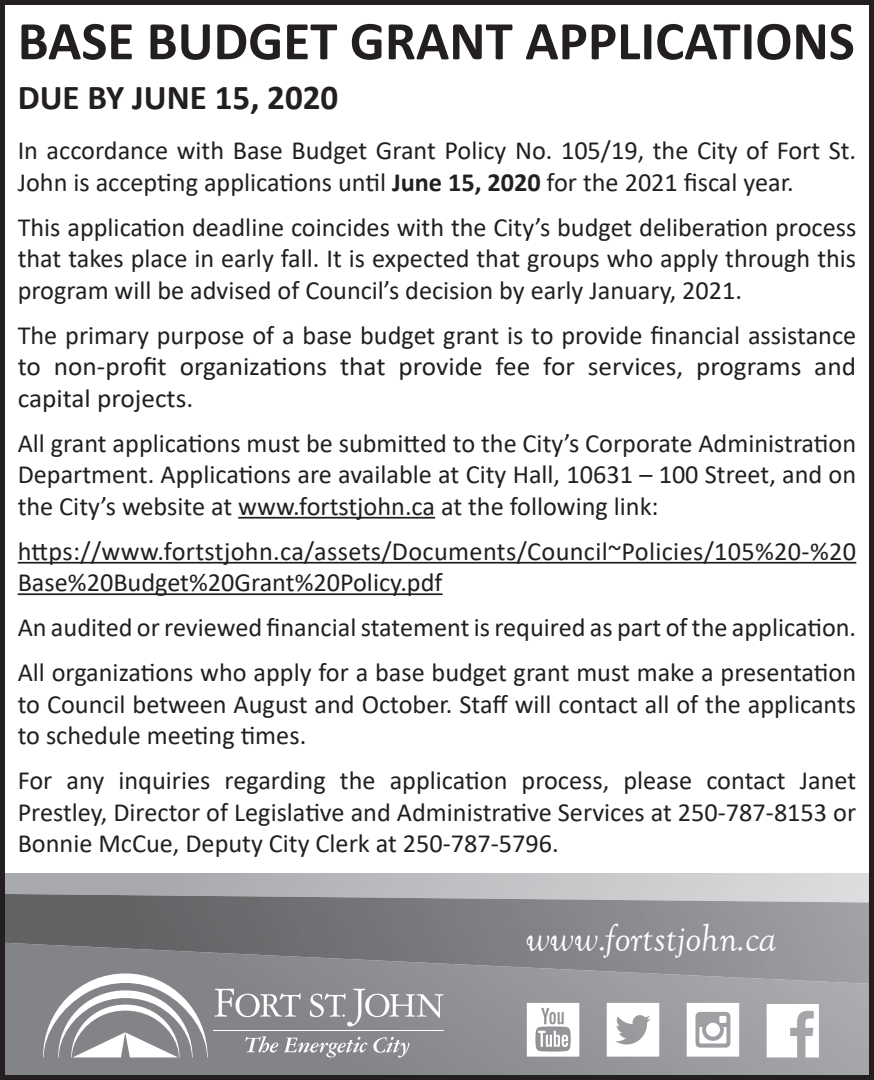
<style>
.page{position:relative;width:874px;height:1080px;background:#fff}
.page>*{position:absolute;margin:0;border:0;box-sizing:border-box;transform-origin:0 0}
.t1{font:700 55px "Calibri";color:#231f20}
.t2{font:italic 39.75px "Goudy Old Style T";color:#fff}
.t3{font:700 35px "Calibri";color:#231f20}
.t4{font:26.25px/31.5px "Calibri";color:#231f20;text-align:justify}
.s1{font-weight:700}
</style>
<div class="page">
<svg style="left:6px;top:984px;width:861px;height:90px;background:#919396"></svg>
<svg style="left:6px;top:873px;width:861px;height:21px;background:#bdbec1"></svg>
<img style="left:6px;top:894px;width:861px;height:90px">
<svg style="left:526px;top:1003px;width:53px;height:54px"></svg>
<svg style="left:686px;top:1003px;width:53px;height:54px"></svg>
<svg style="left:606px;top:1003px;width:53px;height:54px"></svg>
<svg style="left:766px;top:1004px;width:52px;height:53px"></svg>
<hr style="left:213px;top:1030px;width:230px;height:1px;background:#fff">
<svg style="left:245px;top:1036px;width:33px;height:17px"></svg>
<svg style="left:284px;top:1037px;width:83px;height:20px;background:#9ea0a2"></svg>
<svg style="left:373px;top:1037px;width:36px;height:20px"></svg>
<svg style="left:214px;top:989px;width:86px;height:28px"></svg>
<svg style="left:310px;top:989px;width:133px;height:38px;background:#9e9fa2"></svg>
<svg style="left:43px;top:973px;width:164px;height:84px"></svg>
<hr style="left:238px;top:517px;width:197px;height:2px;background:#231f20">
<hr style="left:18px;top:562px;width:837px;height:2px;background:#231f20">
<hr style="left:18px;top:593px;width:424px;height:2px;background:#231f20">
<div style="left:0;top:0;width:873px;height:1080px;border:5px solid #231f20"></div>
<p class="t1" style="left:18px;top:2px;width:838px">BASE BUDGET GRANT APPLICATIONS</p>
<p class="t3" style="left:18px;top:73px;width:322px">DUE BY JUNE 15, 2020</p>
<p class="t4" style="left:18px;top:134px;width:839px">In accordance with Base Budget Grant Policy No. 105/19, the City of Fort St.<br>John is accepting applications until <span class="s1">June 15, 2020</span> for the 2021 fiscal year.</p>
<p class="t4" style="left:18px;top:211px;width:839px">This application deadline coincides with the City’s budget deliberation process that takes place in early fall. It is expected that groups who apply through this program will be advised of Council’s decision by early January, 2021.</p>
<p class="t4" style="left:18px;top:319px;width:839px">The primary purpose of a base budget grant is to provide financial assistance to non-profit organizations that provide fee for services, programs and capital projects.</p>
<p class="t4" style="left:18px;top:427px;width:839px">All grant applications must be submitted to the City’s Corporate Administration Department. Applications are available at City Hall, 10631 – 100 Street, and on the City’s website at www.fortstjohn.ca at the following link:</p>
<p class="t4" style="left:18px;top:535px;width:839px">https://www.fortstjohn.ca/assets/Documents/Council~Policies/105%20-%20<br>Base%20Budget%20Grant%20Policy.pdf</p>
<p class="t4" style="left:18px;top:611px;width:839px">An audited or reviewed financial statement is required as part of the application.</p>
<p class="t4" style="left:18px;top:656px;width:839px">All organizations who apply for a base budget grant must make a presentation to Council between August and October. Staff will contact all of the applicants to schedule meeting times.</p>
<p class="t4" style="left:18px;top:764px;width:839px">For any inquiries regarding the application process, please contact Janet Prestley, Director of Legislative and Administrative Services at 250-787-8153 or Bonnie McCue, Deputy City Clerk at 250-787-5796.</p>
<p class="t2" style="left:525px;top:916px;width:252px">www.fortstjohn.ca</p>
</div>
